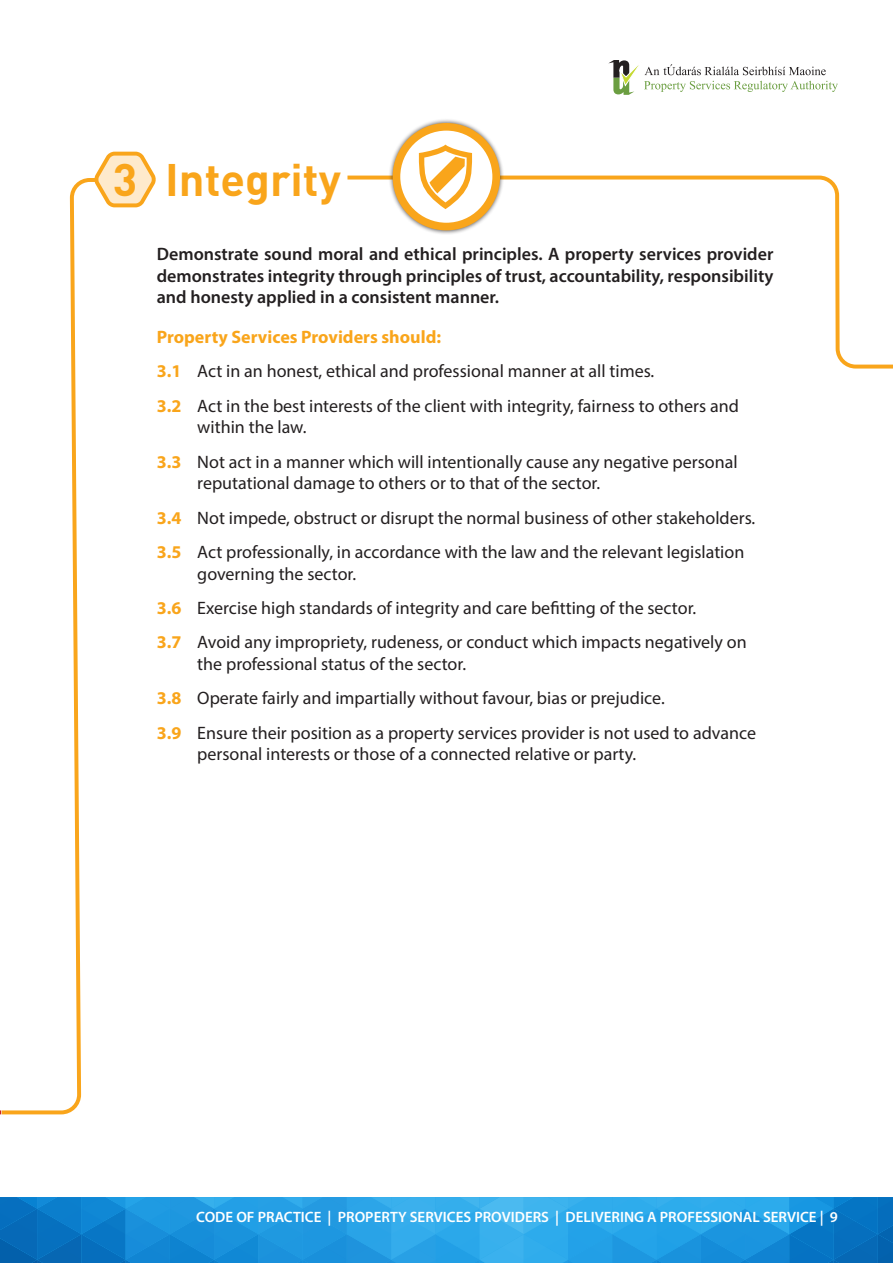
<style>
.page{position:relative;width:893px;height:1263px;background:#fff}
.page>*{position:absolute;margin:0;border:0;box-sizing:border-box;transform-origin:0 0}
.t1{font:700 45px "DIN";color:#f9a51b}
.t2{font:18px/34.3px "Myriad Pro";color:#231f20}
.t3{font:600 18px/21.6px "Myriad Pro";color:#231f20;text-align:justify}
.t4{font:600 15px "Myriad Pro";color:#fff}
.s1{font-weight:700;color:#f9a51b}
</style>
<div class="page">
<svg style="left:0;top:178px;width:91px;height:937px"></svg>
<svg style="left:91px;top:151px;width:65px;height:57px"></svg>
<svg style="left:347px;top:175px;width:546px;height:194px"></svg>
<div style="left:388px;top:118px;width:117px;height:117px;background:#231f20;opacity:.75"></div>
<svg style="left:396px;top:127px;width:100px;height:100px"></svg>
<div style="left:393px;top:123px;width:107px;height:107px;border:8px solid #f9a51b;border-radius:50%"></div>
<svg style="left:419px;top:145px;width:53px;height:64px"></svg>
<svg style="left:0;top:1197px;width:893px;height:66px;background:#1e94db"></svg>
<svg style="left:608px;top:60px;width:230px;height:35px"></svg>
<h1 class="t1" style="left:113px;top:150px;width:230px">3 Integrity</h1>
<p class="t3" style="left:157px;top:243px;width:618px">Demonstrate sound moral and ethical principles. A property services provider demonstrates integrity through principles of trust, accountability, responsibility and honesty applied in a consistent manner.</p>
<p class="t2" style="left:157px;top:319px;width:584px"><span class="s1">Property Services Providers should:<br>3.1</span> Act in an honest, ethical and professional manner at all times.<br><span class="s1">3.2</span> Act in the best interests of the client with integrity, fairness to others and</p>
<p class="t2" style="left:157px;top:410px;width:582px;text-indent:40px">within the law.<br><span class="s1">3.3</span> Not act in a manner which will intentionally cause any negative personal</p>
<p class="t2" style="left:157px;top:466px;width:598px;text-indent:40px">reputational damage to others or to that of the sector.<br><span class="s1">3.4</span> Not impede, obstruct or disrupt the normal business of other stakeholders.<br><span class="s1">3.5</span> Act professionally, in accordance with the law and the relevant legislation</p>
<p class="t2" style="left:157px;top:556px;width:591px;text-indent:40px">governing the sector.<br><span class="s1">3.6</span> Exercise high standards of integrity and care befitting of the sector.<br><span class="s1">3.7</span> Avoid any impropriety, rudeness, or conduct which impacts negatively on</p>
<p class="t2" style="left:157px;top:646px;width:601px;text-indent:40px">the professional status of the sector.<br><span class="s1">3.8</span> Operate fairly and impartially without favour, bias or prejudice.<br><span class="s1">3.9</span> Ensure their position as a property services provider is not used to advance</p>
<p class="t2" style="left:197px;top:737px;width:439px">personal interests or those of a connected relative or party.</p>
<p class="t4" style="left:196px;top:1207px;width:643px">CODE OF PRACTICE | PROPERTY SERVICES PROVIDERS | DELIVERING A PROFESSIONAL SERVICE | 9</p>
</div>
